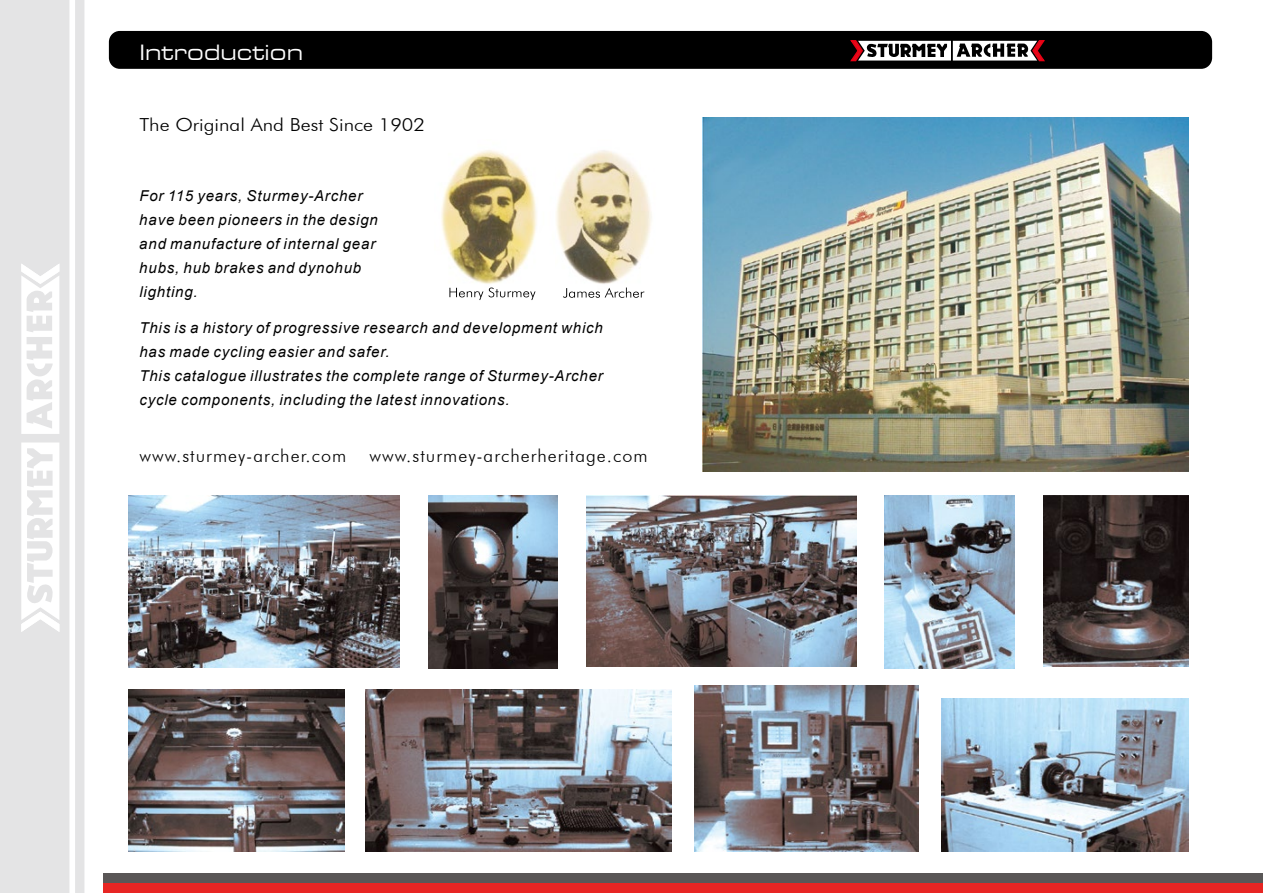
<style>
.page{position:relative;width:1263px;height:893px;background:#fff}
.page>*{position:absolute;margin:0;border:0;box-sizing:border-box;transform-origin:0 0}
.t1{font:expanded 21px "Square 721 BT";color:#fff}
.t2{font:300 18px "Futura BT";letter-spacing:.06em;color:#000}
.t3{font:300 18px "Futura BT";color:#000;scale:1.11 1}
.t4{font:italic 15px/24px "Arial";letter-spacing:.055em;color:#000}
</style>
<div class="page">
<img style="left:556px;top:150px;width:96px;height:143px">
<svg style="left:563px;top:288px;width:81px;height:10px"></svg>
<img style="left:441px;top:150px;width:96px;height:143px">
<svg style="left:449px;top:288px;width:86px;height:12px"></svg>
<img style="left:702px;top:117px;width:486px;height:354px">
<img style="left:694px;top:686px;width:224px;height:165px">
<img style="left:884px;top:495px;width:130px;height:173px">
<img style="left:428px;top:495px;width:129px;height:173px">
<img style="left:128px;top:690px;width:216px;height:161px">
<img style="left:1044px;top:495px;width:144px;height:172px">
<img style="left:586px;top:495px;width:270px;height:171px">
<img style="left:128px;top:495px;width:271px;height:173px">
<div style="left:109px;top:31px;width:1103px;height:38px;background:#000;border-radius:11px"></div>
<svg style="left:850px;top:40px;width:195px;height:22px"></svg>
<div style="left:103px;top:882px;width:1160px;height:11px;background:#e72523"></div>
<div style="left:103px;top:873px;width:1160px;height:9px;background:#5a5757"></div>
<div style="left:0;top:0;width:69px;height:893px;background:#e4e4e5"></div>
<div style="left:75px;top:0;width:9px;height:893px;background:#e4e4e5"></div>
<svg style="left:21px;top:442px;width:38px;height:190px"></svg>
<svg style="left:21px;top:264px;width:38px;height:170px"></svg>
<img style="left:365px;top:689px;width:307px;height:162px">
<img style="left:941px;top:699px;width:247px;height:152px">
<h1 class="t1" style="left:139px;top:40px;width:165px">Introduction</h1>
<p class="t3" style="left:139px;top:114px;width:259px">The Original And Best Since 1902</p>
<p class="t4" style="left:139px;top:184px;width:240px">For 115 years, Sturmey-Archer have been pioneers in the design and manufacture of internal gear hubs, hub brakes and dynohub lighting.</p>
<p class="t4" style="left:139px;top:316px;width:465px">This is a history of progressive research and development which has made cycling easier and safer.<br>This catalogue illustrates the complete range of Sturmey-Archer cycle components, including the latest innovations.</p>
<p class="t2" style="left:139px;top:444px;width:209px">www.sturmey-archer.com</p>
<p class="t2" style="left:369px;top:444px;width:280px">www.sturmey-archerheritage.com</p>
</div>
